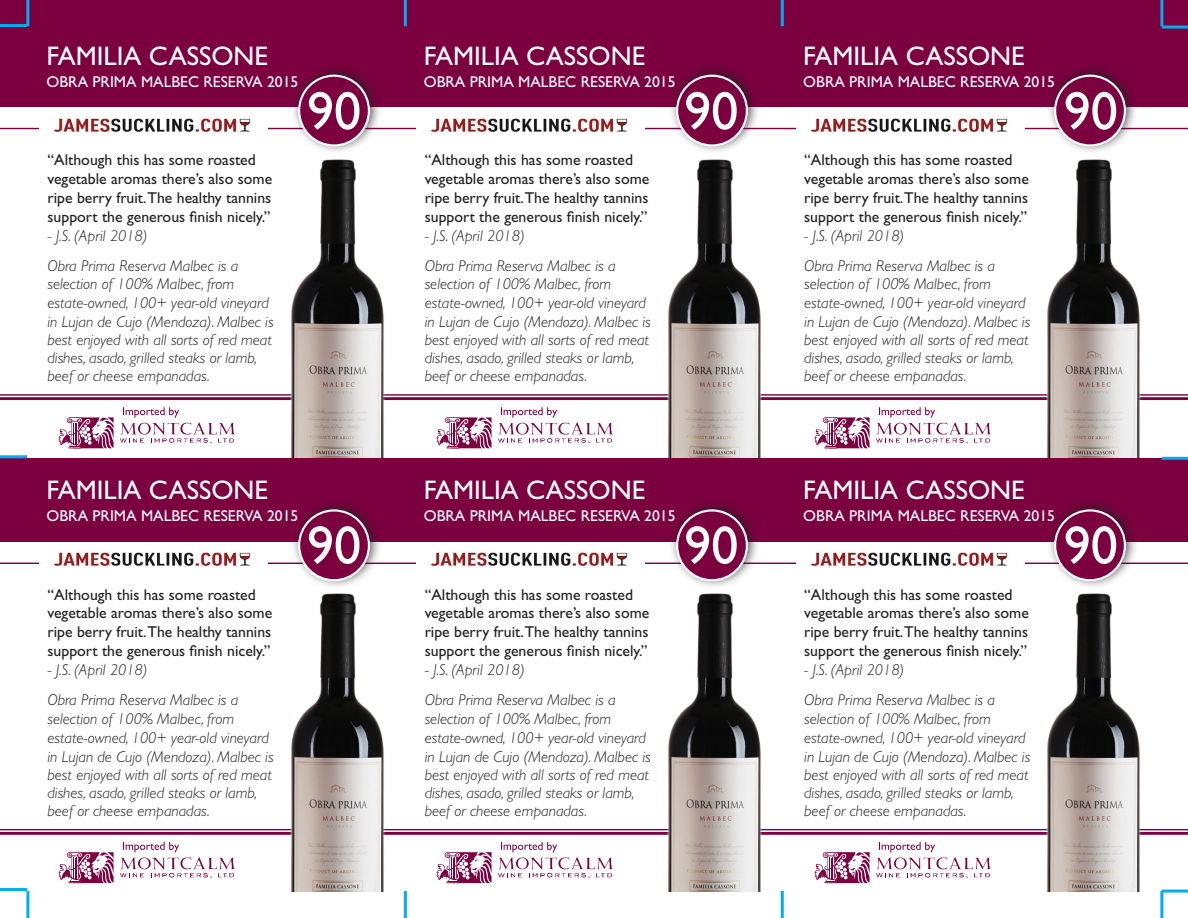
<style>
.page{position:relative;width:1188px;height:918px;background:#fff}
.page>*{position:absolute;margin:0;border:0;box-sizing:border-box;transform-origin:0 0}
.t1{font:54.15px "Gill Sans";color:#fff}
.t2{font:27px "Gill Sans";color:#fff}
.t3{font:italic 300 15.75px/18.3px "Gill Sans";color:#231f20}
.t4{font:15.75px/18.9px "Gill Sans";color:#231f20}
.t5{font:15.6px "Gill Sans";color:#fff}
</style>
<div class="page">
<div style="left:0;top:0;width:1188px;height:107px;background:#7c0040"></div>
<hr style="left:0;top:128px;width:1188px;height:1px;background:#7c0040">
<hr style="left:0;top:394px;width:1188px;height:2px;background:#7c0040">
<hr style="left:0;top:397px;width:1188px;height:3px;background:#7c0040">
<div style="left:290px;top:62px;width:92px;height:92px;background:#231f20;opacity:.75"></div>
<div style="left:299px;top:76px;width:70px;height:69px;background:#7c0040;border-radius:50%"></div>
<div style="left:298px;top:75px;width:72px;height:72px;border:2px solid #fff;border-radius:50%"></div>
<div style="left:668px;top:62px;width:92px;height:92px;background:#231f20;opacity:.75"></div>
<div style="left:677px;top:76px;width:70px;height:69px;background:#7c0040;border-radius:50%"></div>
<div style="left:676px;top:75px;width:72px;height:72px;border:2px solid #fff;border-radius:50%"></div>
<div style="left:1046px;top:62px;width:92px;height:92px;background:#231f20;opacity:.75"></div>
<div style="left:1055px;top:76px;width:70px;height:69px;background:#7c0040;border-radius:50%"></div>
<div style="left:1054px;top:75px;width:72px;height:72px;border:2px solid #fff;border-radius:50%"></div>
<div style="left:0;top:458px;width:1188px;height:83px;background:#7c0040"></div>
<hr style="left:0;top:563px;width:1188px;height:1px;background:#7c0040">
<hr style="left:0;top:829px;width:1188px;height:1px;background:#7c0040">
<hr style="left:0;top:832px;width:1188px;height:3px;background:#7c0040">
<div style="left:290px;top:497px;width:92px;height:92px;background:#231f20;opacity:.75"></div>
<div style="left:299px;top:510px;width:70px;height:70px;background:#7c0040;border-radius:50%"></div>
<div style="left:298px;top:509px;width:72px;height:72px;border:2px solid #fff;border-radius:50%"></div>
<div style="left:668px;top:497px;width:92px;height:92px;background:#231f20;opacity:.75"></div>
<div style="left:677px;top:510px;width:70px;height:70px;background:#7c0040;border-radius:50%"></div>
<div style="left:676px;top:509px;width:72px;height:72px;border:2px solid #fff;border-radius:50%"></div>
<div style="left:1046px;top:497px;width:92px;height:92px;background:#231f20;opacity:.75"></div>
<div style="left:1055px;top:510px;width:70px;height:70px;background:#7c0040;border-radius:50%"></div>
<div style="left:1054px;top:509px;width:72px;height:72px;border:2px solid #fff;border-radius:50%"></div>
<svg style="left:59px;top:417px;width:55px;height:31px"></svg>
<svg style="left:120px;top:407px;width:115px;height:37px"></svg>
<svg style="left:437px;top:417px;width:55px;height:31px"></svg>
<svg style="left:498px;top:407px;width:115px;height:37px"></svg>
<svg style="left:815px;top:417px;width:55px;height:31px"></svg>
<svg style="left:876px;top:407px;width:115px;height:37px"></svg>
<svg style="left:59px;top:852px;width:55px;height:31px"></svg>
<svg style="left:120px;top:842px;width:115px;height:37px"></svg>
<svg style="left:437px;top:852px;width:55px;height:31px"></svg>
<svg style="left:498px;top:842px;width:115px;height:37px"></svg>
<svg style="left:815px;top:852px;width:55px;height:31px"></svg>
<svg style="left:876px;top:842px;width:115px;height:37px"></svg>
<hr style="left:0;top:888px;width:27px;height:3px;background:#00aeef">
<hr style="left:0;top:455px;width:27px;height:3px;background:#00aeef">
<hr style="left:0;top:24px;width:27px;height:3px;background:#00aeef">
<hr style="left:1162px;top:890px;width:26px;height:3px;background:#00aeef">
<hr style="left:1162px;top:457px;width:26px;height:3px;background:#00aeef">
<hr style="left:1162px;top:26px;width:26px;height:3px;background:#00aeef">
<hr style="left:1160px;top:891px;width:3px;height:27px;background:#00aeef">
<hr style="left:781px;top:891px;width:3px;height:27px;background:#00aeef">
<hr style="left:404px;top:891px;width:3px;height:27px;background:#00aeef">
<hr style="left:26px;top:891px;width:3px;height:27px;background:#00aeef">
<hr style="left:1160px;top:0;width:3px;height:26px;background:#00aeef">
<hr style="left:781px;top:0;width:3px;height:26px;background:#00aeef">
<hr style="left:404px;top:0;width:3px;height:26px;background:#00aeef">
<hr style="left:26px;top:0;width:3px;height:26px;background:#00aeef">
<div style="left:39px;top:109px;width:229px;height:32px;background:#fff"></div>
<img style="left:53px;top:117px;width:198px;height:16px">
<img style="left:284px;top:153px;width:106px;height:305px">
<div style="left:416px;top:109px;width:229px;height:32px;background:#fff"></div>
<img style="left:430px;top:117px;width:198px;height:16px">
<img style="left:661px;top:153px;width:106px;height:305px">
<div style="left:796px;top:109px;width:229px;height:32px;background:#fff"></div>
<img style="left:810px;top:117px;width:198px;height:16px">
<img style="left:1041px;top:153px;width:106px;height:305px">
<div style="left:39px;top:543px;width:229px;height:32px;background:#fff"></div>
<img style="left:53px;top:551px;width:198px;height:16px">
<img style="left:284px;top:587px;width:106px;height:305px">
<div style="left:416px;top:543px;width:229px;height:32px;background:#fff"></div>
<img style="left:430px;top:551px;width:198px;height:16px">
<img style="left:661px;top:587px;width:106px;height:305px">
<div style="left:796px;top:543px;width:229px;height:32px;background:#fff"></div>
<img style="left:810px;top:551px;width:198px;height:16px">
<img style="left:1041px;top:587px;width:106px;height:305px">
<h2 class="t2" style="left:47px;top:40px;width:223px">familia Cassone</h2>
<p class="t5" style="left:47px;top:73px;width:105px">obra prima MALBE</p>
<p class="t5" style="left:188px;top:73px;width:112px">C reserva 2015</p>
<p class="t4" style="left:48px;top:151px;width:226px">“Although this has some roasted vegetable aromas there’s also some ripe berry fruit.The healthy tannins support the generous finish nicely.”</p>
<p class="t3" style="left:48px;top:221px;width:192px;line-height:29.7px">- J.S. (April 2018)<br>Obra Prima Reserva Malbec is a</p>
<p class="t3" style="left:48px;top:275px;width:228px">selection of 100% Malbec, from estate-owned, 100+ year-old vineyard in Lujan de Cujo (Mendoza). Malbec is best enjoyed with all sorts of red meat dishes, asado, grilled steaks or lamb, beef or cheese empanadas.</p>
<h1 class="t1" style="left:307px;top:80px;width:56px">90</h1>
<h2 class="t2" style="left:47px;top:475px;width:223px">familia Cassone</h2>
<p class="t5" style="left:47px;top:507px;width:105px">obra prima MALBE</p>
<p class="t5" style="left:188px;top:507px;width:112px">C reserva 2015</p>
<p class="t4" style="left:48px;top:585px;width:226px">“Although this has some roasted vegetable aromas there’s also some ripe berry fruit.The healthy tannins support the generous finish nicely.”</p>
<p class="t3" style="left:48px;top:655px;width:192px;line-height:29.7px">- J.S. (April 2018)<br>Obra Prima Reserva Malbec is a</p>
<p class="t3" style="left:48px;top:710px;width:228px">selection of 100% Malbec, from estate-owned, 100+ year-old vineyard in Lujan de Cujo (Mendoza). Malbec is best enjoyed with all sorts of red meat dishes, asado, grilled steaks or lamb, beef or cheese empanadas.</p>
<h1 class="t1" style="left:307px;top:514px;width:56px">90</h1>
<h2 class="t2" style="left:424px;top:40px;width:223px">familia Cassone</h2>
<p class="t5" style="left:424px;top:73px;width:105px">obra prima MALBE</p>
<p class="t5" style="left:565px;top:73px;width:112px">C reserva 2015</p>
<p class="t4" style="left:425px;top:151px;width:226px">“Although this has some roasted vegetable aromas there’s also some ripe berry fruit.The healthy tannins support the generous finish nicely.”</p>
<p class="t3" style="left:425px;top:221px;width:192px;line-height:29.7px">- J.S. (April 2018)<br>Obra Prima Reserva Malbec is a</p>
<p class="t3" style="left:425px;top:275px;width:228px">selection of 100% Malbec, from estate-owned, 100+ year-old vineyard in Lujan de Cujo (Mendoza). Malbec is best enjoyed with all sorts of red meat dishes, asado, grilled steaks or lamb, beef or cheese empanadas.</p>
<h1 class="t1" style="left:684px;top:80px;width:56px">90</h1>
<h2 class="t2" style="left:424px;top:475px;width:223px">familia Cassone</h2>
<p class="t5" style="left:424px;top:507px;width:105px">obra prima MALBE</p>
<p class="t5" style="left:565px;top:507px;width:112px">C reserva 2015</p>
<p class="t4" style="left:425px;top:585px;width:226px">“Although this has some roasted vegetable aromas there’s also some ripe berry fruit.The healthy tannins support the generous finish nicely.”</p>
<p class="t3" style="left:425px;top:655px;width:192px;line-height:29.7px">- J.S. (April 2018)<br>Obra Prima Reserva Malbec is a</p>
<p class="t3" style="left:425px;top:710px;width:228px">selection of 100% Malbec, from estate-owned, 100+ year-old vineyard in Lujan de Cujo (Mendoza). Malbec is best enjoyed with all sorts of red meat dishes, asado, grilled steaks or lamb, beef or cheese empanadas.</p>
<h1 class="t1" style="left:684px;top:514px;width:56px">90</h1>
<h2 class="t2" style="left:803px;top:40px;width:223px">familia Cassone</h2>
<p class="t5" style="left:803px;top:73px;width:105px">obra prima MALBE</p>
<p class="t5" style="left:945px;top:73px;width:112px">C reserva 2015</p>
<p class="t4" style="left:804px;top:151px;width:226px">“Although this has some roasted vegetable aromas there’s also some ripe berry fruit.The healthy tannins support the generous finish nicely.”</p>
<p class="t3" style="left:804px;top:221px;width:192px;line-height:29.7px">- J.S. (April 2018)<br>Obra Prima Reserva Malbec is a</p>
<p class="t3" style="left:804px;top:275px;width:228px">selection of 100% Malbec, from estate-owned, 100+ year-old vineyard in Lujan de Cujo (Mendoza). Malbec is best enjoyed with all sorts of red meat dishes, asado, grilled steaks or lamb, beef or cheese empanadas.</p>
<h1 class="t1" style="left:1064px;top:80px;width:56px">90</h1>
<h2 class="t2" style="left:803px;top:475px;width:223px">familia Cassone</h2>
<p class="t5" style="left:803px;top:507px;width:105px">obra prima MALBE</p>
<p class="t5" style="left:945px;top:507px;width:112px">C reserva 2015</p>
<p class="t4" style="left:804px;top:585px;width:226px">“Although this has some roasted vegetable aromas there’s also some ripe berry fruit.The healthy tannins support the generous finish nicely.”</p>
<p class="t3" style="left:804px;top:655px;width:192px;line-height:29.7px">- J.S. (April 2018)<br>Obra Prima Reserva Malbec is a</p>
<p class="t3" style="left:804px;top:710px;width:228px">selection of 100% Malbec, from estate-owned, 100+ year-old vineyard in Lujan de Cujo (Mendoza). Malbec is best enjoyed with all sorts of red meat dishes, asado, grilled steaks or lamb, beef or cheese empanadas.</p>
<h1 class="t1" style="left:1064px;top:514px;width:56px">90</h1>
</div>
